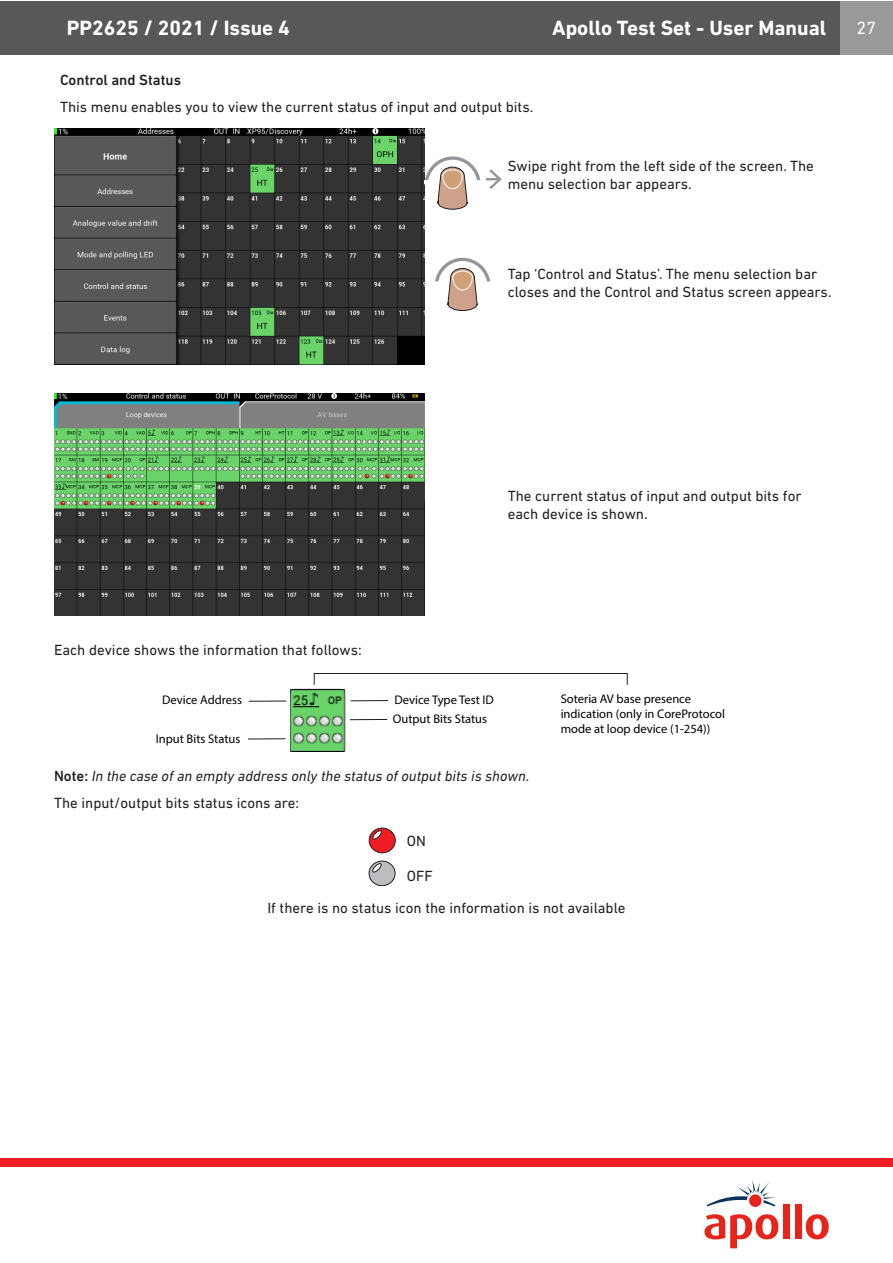
<style>
.page{position:relative;width:893px;height:1263px;background:#fff}
.page>*{position:absolute;margin:0;border:0;box-sizing:border-box;transform-origin:0 0}
.t1{font:700 21px "DIN Next LT Pro";color:#fff}
.t2{font:18px "DIN Next LT Pro";color:#fff}
.t3{font:15px/18px "DIN Next LT Pro";color:#231f20}
.t4{font:italic 15px "DIN Next LT Pro";color:#231f20}
.t5{font:500 15px "DIN Next LT Pro";color:#231f20}
.t6{font:12.6px/15px "Myriad Pro";color:#000}
.s1{font-weight:500;font-style:normal}
</style>
<div class="page">
<div style="left:0;top:1px;width:840px;height:54px;background:#57585a"></div>
<div style="left:841px;top:1px;width:52px;height:53px;background:#97999a"></div>
<svg style="left:704px;top:1214px;width:74px;height:34px"></svg>
<div style="left:783px;top:1204px;width:6px;height:35px;background:#e72419"></div>
<div style="left:795px;top:1204px;width:6px;height:35px;background:#e72419"></div>
<svg style="left:806px;top:1214px;width:23px;height:25px"></svg>
<svg style="left:707px;top:1178px;width:69px;height:28px"></svg>
<div style="left:0;top:1159px;width:893px;height:8px;background:#ee1d23"></div>
<img style="left:54px;top:129px;width:370px;height:235px">
<svg style="left:424px;top:156px;width:78px;height:53px"></svg>
<svg style="left:435px;top:257px;width:56px;height:54px"></svg>
<img style="left:54px;top:394px;width:370px;height:222px">
<hr style="left:249px;top:701px;width:37px;height:1px;background:#1d1d1b">
<hr style="left:248px;top:738px;width:37px;height:1px;background:#1d1d1b">
<hr style="left:351px;top:700px;width:37px;height:1px;background:#1d1d1b">
<hr style="left:350px;top:719px;width:37px;height:1px;background:#1d1d1b">
<img style="left:291px;top:689px;width:54px;height:62px">
<hr style="left:314px;top:673px;width:314px;height:1px;background:#1d1d1b">
<svg style="left:627px;top:673px;width:1px;height:12px"></svg>
<div style="left:369px;top:828px;width:26px;height:25px;background:#ee1d23;border-radius:50%"></div>
<div style="left:369px;top:828px;width:26px;height:25px;border:1px solid #231f20;border-radius:50%"></div>
<svg style="left:372px;top:830px;width:10px;height:10px"></svg>
<div style="left:369px;top:861px;width:26px;height:25px;background:#bcbdc0;border-radius:50%"></div>
<div style="left:369px;top:861px;width:26px;height:25px;border:1px solid #231f20;border-radius:50%"></div>
<svg style="left:371px;top:863px;width:11px;height:10px"></svg>
<h1 class="t1" style="left:67px;top:16px;width:225px">PP2625 / 2021 / Issue 4</h1>
<h1 class="t1" style="left:552px;top:16px;width:276px">Apollo Test Set - User Manual</h1>
<p class="t2" style="left:857px;top:17px;width:21px">27</p>
<p class="t5" style="left:60px;top:71px;width:123px">Control and Status</p>
<p class="t3" style="left:60px;top:98px;width:475px">This menu enables you to view the current status of input and output bits.</p>
<p class="t3" style="left:508px;top:157px;width:308px">Swipe right from the left side of the screen. The menu selection bar appears.</p>
<p class="t3" style="left:508px;top:265px;width:325px">Tap ‘Control and Status’. The menu selection bar closes and the Control and Status screen appears.</p>
<p class="t3" style="left:54px;top:640px;width:309px">Each device shows the information that follows:</p>
<p class="t3" style="left:508px;top:487px;width:295px">The current status of input and output bits for each device is shown.</p>
<p class="t6" style="left:394px;top:692px;width:101px">Device Type Test ID</p>
<p class="t6" style="left:561px;top:691px;width:166px">Soteria AV base presence indication (only in CoreProtocol mode at loop device (1-254))</p>
<p class="t4" style="left:54px;top:767px;width:477px"><span class="s1">Note:</span> In the case of an empty address only the status of output bits is shown.</p>
<p class="t3" style="left:54px;top:793px;width:247px">The input/output bits status icons are:</p>
<p class="t3" style="left:407px;top:831px;width:21px">ON</p>
<p class="t3" style="left:407px;top:866px;width:27px">OFF</p>
<p class="t3" style="left:267px;top:899px;width:360px">If there is no status icon the information is not available</p>
<p class="t6" style="left:162px;top:692px;width:81px">Device Address</p>
<p class="t6" style="left:156px;top:731px;width:86px">Input Bits Status</p>
<p class="t6" style="left:393px;top:711px;width:96px">Output Bits Status</p>
</div>
